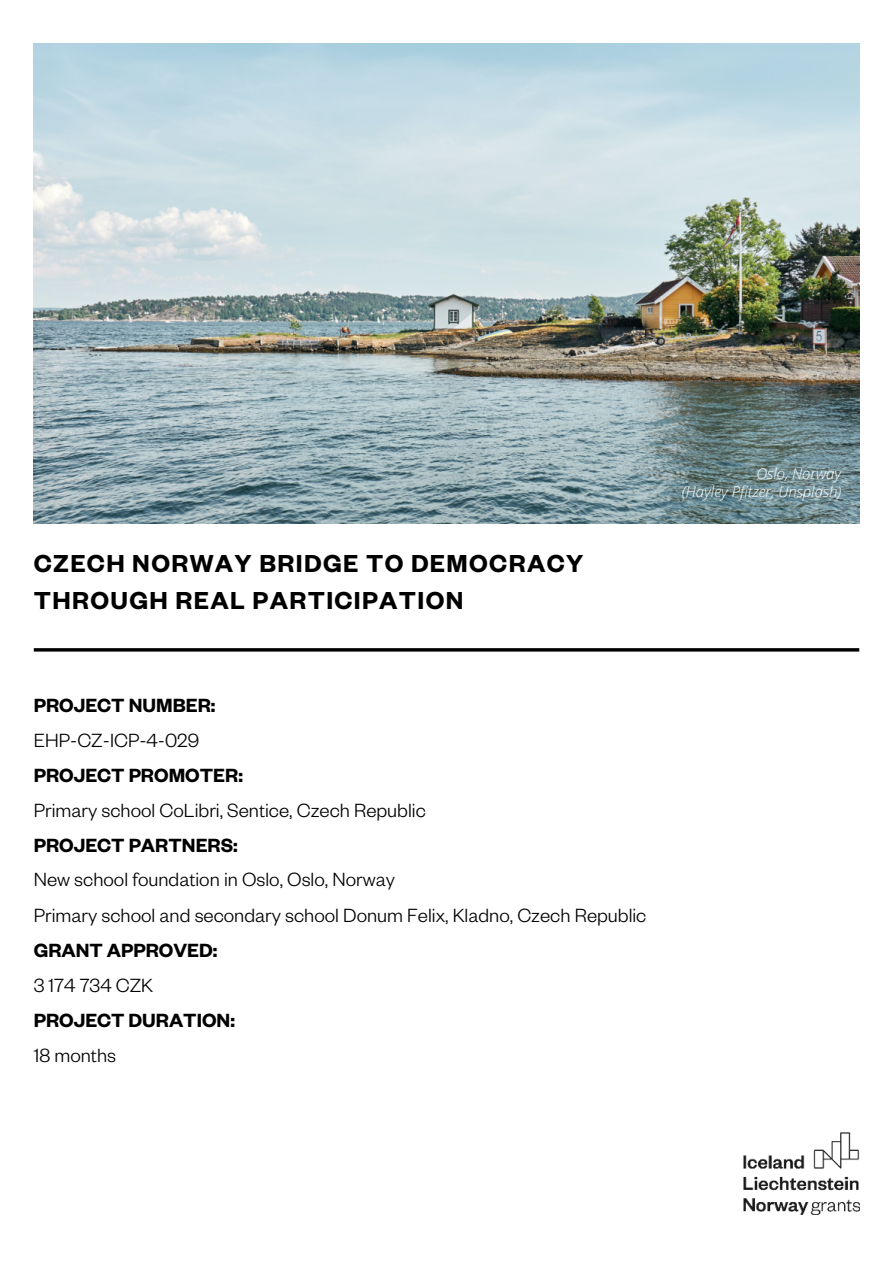
<style>
.page{position:relative;width:893px;height:1264px;background:#fff}
.page>*{position:absolute;margin:0;border:0;box-sizing:border-box;transform-origin:0 0}
.t1{font:600 27px/36.9px "Founders Grotesk";letter-spacing:.05em;color:#000}
.t2{font:300 21px/35.7px "Founders Grotesk";color:#000}
.t3{font:600 21px "Founders Grotesk";color:#000}
.t4{font:italic 300 15px/18px "Open Sans";color:#fff;text-align:right}
</style>
<div class="page">
<img style="left:34px;top:44px;width:825px;height:479px">
<img style="left:743px;top:1132px;width:116px;height:82px">
<svg style="left:34px;top:648px;width:825px;height:3px;background:#0c0c0c"></svg>
<p class="t1" style="left:34px;top:543px;width:551px">CZECH NORWAY BRIDGE TO DEMOCRACY<br>THROUGH REAL PARTICIPATION</p>
<p class="t3" style="left:34px;top:692px;width:183px">PROJECT NUMBER:</p>
<p class="t2" style="left:34px;top:721px;width:167px">EHP-CZ-ICP-4-029</p>
<p class="t3" style="left:34px;top:762px;width:211px">PROJECT PROMOTER:</p>
<p class="t2" style="left:34px;top:791px;width:393px">Primary school CoLibri, Sentice, Czech Republic</p>
<p class="t3" style="left:34px;top:832px;width:206px">PROJECT PARTNERS:</p>
<p class="t2" style="left:34px;top:860px;width:614px">New school foundation in Oslo, Oslo, Norway<br>Primary school and secondary school Donum Felix, Kladno, Czech Republic</p>
<p class="t3" style="left:34px;top:937px;width:185px">GRANT APPROVED:</p>
<p class="t2" style="left:34px;top:966px;width:121px">3 174 734 CZK</p>
<p class="t3" style="left:34px;top:1007px;width:203px">PROJECT DURATION:</p>
<p class="t2" style="left:34px;top:1036px;width:84px">18 months</p>
<p class="t4" style="left:682px;top:464px;width:161px">Oslo, Norway<br>(Hayley Pfitzer, Unsplash)</p>
</div>
